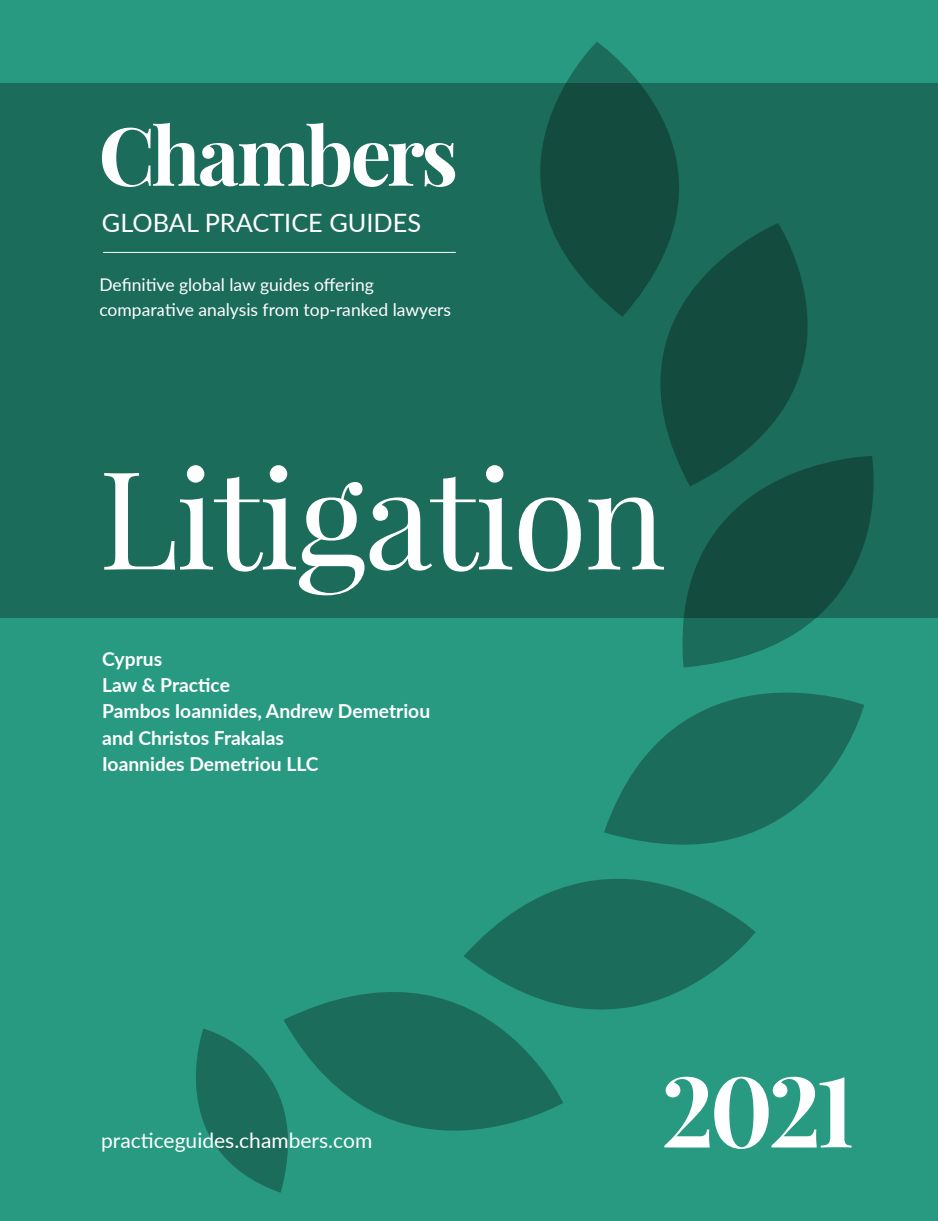
<style>
.page{position:relative;width:938px;height:1221px;background:#fff}
.page>*{position:absolute;margin:0;border:0;box-sizing:border-box;transform-origin:0 0}
.t1{font:136.5px "Playfair Display";letter-spacing:-.02em;color:#fff}
.t2{font:700 98px "Playfair Display";color:#fff}
.t3{font:25.38px "Lato";color:#fff}
.t4{font:21px "Lato";color:#fff}
.t5{font:700 19.25px/26.2px "Lato";color:#fff}
.t6{font:17.5px/24.5px "Lato";color:#fff}
</style>
<div class="page">
<div style="left:0;top:0;width:938px;height:1220px;background:#289a82"></div>
<div style="left:0;top:83px;width:938px;height:534px;background:#1c6c5b"></div>
<svg style="left:196px;top:1028px;width:87px;height:164px"></svg>
<svg style="left:454px;top:42px;width:225px;height:244px"></svg>
<svg style="left:589px;top:223px;width:219px;height:233px;fill:#134b3f"></svg>
<svg style="left:666px;top:456px;width:237px;height:178px;fill:#134b3f"></svg>
<svg style="left:283px;top:992px;width:280px;height:190px"></svg>
<svg style="left:619px;top:634px;width:245px;height:197px"></svg>
<svg style="left:463px;top:797px;width:292px;height:291px"></svg>
<hr style="left:103px;top:252px;width:353px;height:1px;background:#fff">
<svg style="left:102px;top:123px;width:353px;height:64px"></svg>
<h3 class="t3" style="left:102px;top:205px;width:321px">GLOBAL PRACTICE GUIDES</h3>
<p class="t6" style="left:99px;top:272px;width:353px">Definitive global law guides offering comparative analysis from top-ranked lawyers</p>
<h1 class="t1" style="left:98px;top:433px;width:569px">Litigation</h1>
<p class="t5" style="left:102px;top:644px;width:329px">Cyprus<br>Law &amp; Practice<br>Pambos Ioannides, Andrew Demetriou and Christos Frakalas<br>Ioannides Demetriou LLC</p>
<p class="t4" style="left:101px;top:1125px;width:273px">practiceguides.chambers.com</p>
<h2 class="t2" style="left:661px;top:1048px;width:195px">2021</h2>
</div>
